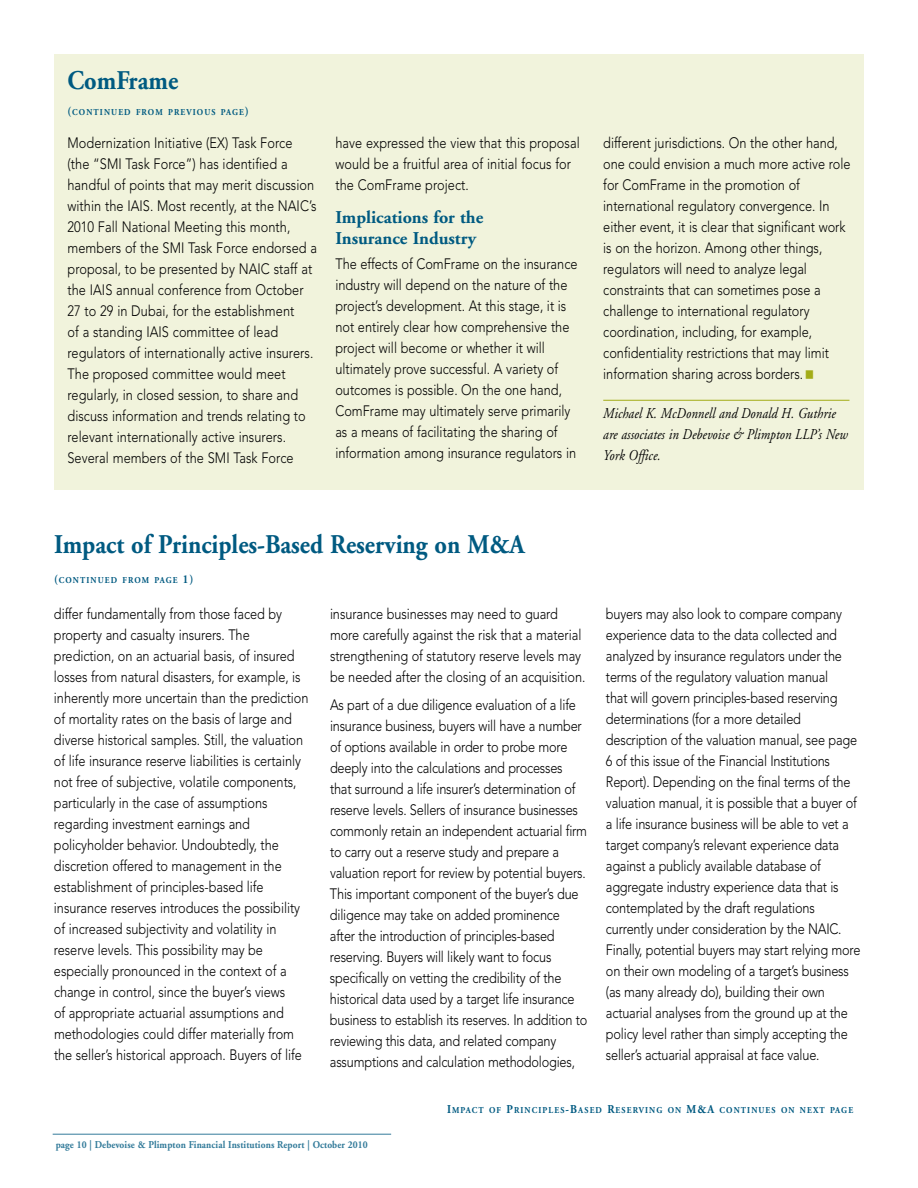
<style>
.page{position:relative;width:918px;height:1188px;background:#fff}
.page>*{position:absolute;margin:0;border:0;box-sizing:border-box;transform-origin:0 0}
.t1{font:700 27px "Adobe Garamond";color:#005a81;scale:.9 1}
.t2{font:700 18px/21px "Adobe Garamond";color:#005a81}
.t3{font:300 15px/21px "Avenir";letter-spacing:-.005em;color:#000;scale:.85 1}
.t4{font:italic 15px/21px "Adobe Garamond";letter-spacing:.01em;color:#000;scale:.85 1}
.t5{font:700 10.5px "Adobe Garamond";letter-spacing:.01em;color:#337b9a;scale:.9 1}
.t6{font:700 9px "Adobe Garamond";letter-spacing:.14em;color:#005a81;scale:.9 1}
.s1{font-size:12px}
</style>
<div class="page">
<hr style="left:53px;top:1134px;width:338px;height:1px;background:#337b9a">
<div style="left:54px;top:54px;width:810px;height:436px;background:#f1f3dc"></div>
<hr style="left:603px;top:400px;width:246px;height:1px;background:#a3ac17">
<h1 class="t1" style="left:68px;top:69px;width:125px">ComFrame</h1>
<p class="t6" style="left:68px;top:108px;width:203px"><span class="s1">(</span>CONTINUED FROM PREVIOUS PAGE<span class="s1">)</span></p>
<p class="t3" style="left:67px;top:134px;width:295px">Modernization Initiative (EX) Task Force (the “SMI Task Force”) has identified a handful of points that may merit discussion within the IAIS. Most recently, at the NAIC’s 2010 Fall National Meeting this month, members of the SMI Task Force endorsed a proposal, to be presented by NAIC staff at the IAIS annual conference from October 27 to 29 in Dubai, for the establishment<br>of a standing IAIS committee of lead regulators of internationally active insurers.<br>The proposed committee would meet regularly, in closed session, to share and discuss information and trends relating to relevant internationally active insurers.<br>Several members of the SMI Task Force</p>
<p class="t3" style="left:335px;top:134px;width:289px">have expressed the view that this proposal would be a fruitful area of initial focus for the ComFrame project.</p>
<p class="t2" style="left:335px;top:209px;width:149px">Implications for the<br>Insurance Industry</p>
<p class="t3" style="left:335px;top:254px;width:286px">The effects of ComFrame on the insurance industry will depend on the nature of the project’s development. At this stage, it is not entirely clear how comprehensive the project will become or whether it will ultimately prove successful. A variety of outcomes is possible. On the one hand, ComFrame may ultimately serve primarily as a means of facilitating the sharing of information among insurance regulators in</p>
<p class="t3" style="left:603px;top:134px;width:292px">different jurisdictions. On the other hand, one could envision a much more active role for ComFrame in the promotion of international regulatory convergence. In either event, it is clear that significant work is on the horizon. Among other things, regulators will need to analyze legal constraints that can sometimes pose a challenge to international regulatory coordination, including, for example, confidentiality restrictions that may limit information sharing across borders.</p>
<p class="t4" style="left:603px;top:404px;width:289px">Michael K. McDonnell and Donald H. Guthrie are associates in Debevoise &amp; Plimpton LLP’s New<br>York Office.</p>
<h1 class="t1" style="left:54px;top:533px;width:524px">Impact of Principles-Based Reserving on M&amp;A</h1>
<p class="t6" style="left:54px;top:577px;width:156px"><span class="s1">(</span>CONTINUED FROM PAGE <span class="s1">1)</span></p>
<p class="t3" style="left:54px;top:604px;width:301px">differ fundamentally from those faced by property and casualty insurers. The prediction, on an actuarial basis, of insured losses from natural disasters, for example, is inherently more uncertain than the prediction of mortality rates on the basis of large and diverse historical samples. Still, the valuation of life insurance reserve liabilities is certainly not free of subjective, volatile components, particularly in the case of assumptions regarding investment earnings and policyholder behavior. Undoubtedly, the discretion offered to management in the establishment of principles-based life insurance reserves introduces the possibility of increased subjectivity and volatility in reserve levels. This possibility may be especially pronounced in the context of a change in control, since the buyer’s views<br>of appropriate actuarial assumptions and methodologies could differ materially from the seller’s historical approach. Buyers of life</p>
<p class="t3" style="left:330px;top:604px;width:302px">insurance businesses may need to guard more carefully against the risk that a material strengthening of statutory reserve levels may be needed after the closing of an acquisition.</p>
<p class="t3" style="left:330px;top:696px;width:304px">As part of a due diligence evaluation of a life insurance business, buyers will have a number of options available in order to probe more deeply into the calculations and processes that surround a life insurer’s determination of reserve levels. Sellers of insurance businesses commonly retain an independent actuarial firm to carry out a reserve study and prepare a valuation report for review by potential buyers.<br>This important component of the buyer’s due diligence may take on added prominence after the introduction of principles-based reserving. Buyers will likely want to focus specifically on vetting the credibility of the historical data used by a target life insurance business to establish its reserves. In addition to reviewing this data, and related company assumptions and calculation methodologies,</p>
<p class="t3" style="left:606px;top:604px;width:301px">buyers may also look to compare company experience data to the data collected and analyzed by insurance regulators under the terms of the regulatory valuation manual<br>that will govern principles-based reserving determinations (for a more detailed description of the valuation manual, see page 6 of this issue of the Financial Institutions Report). Depending on the final terms of the valuation manual, it is possible that a buyer of a life insurance business will be able to vet a target company’s relevant experience data against a publicly available database of aggregate industry experience data that is contemplated by the draft regulations currently under consideration by the NAIC.<br>Finally, potential buyers may start relying more on their own modeling of a target’s business (as many already do), building their own actuarial analyses from the ground up at the policy level rather than simply accepting the seller’s actuarial appraisal at face value.</p>
<p class="t5" style="left:56px;top:1141px;width:348px">page 10 | Debevoise &amp; Plimpton Financial Institutions Report | October 2010</p>
<p class="t6" style="left:447px;top:1107px;width:453px"><span class="s1">I</span>MPACT OF <span class="s1">P</span>RINCIPLES<span class="s1">-B</span>ASED <span class="s1">R</span>ESERVING ON <span class="s1">M&amp;A</span> CONTINUES ON NEXT PAGE</p>
</div>
